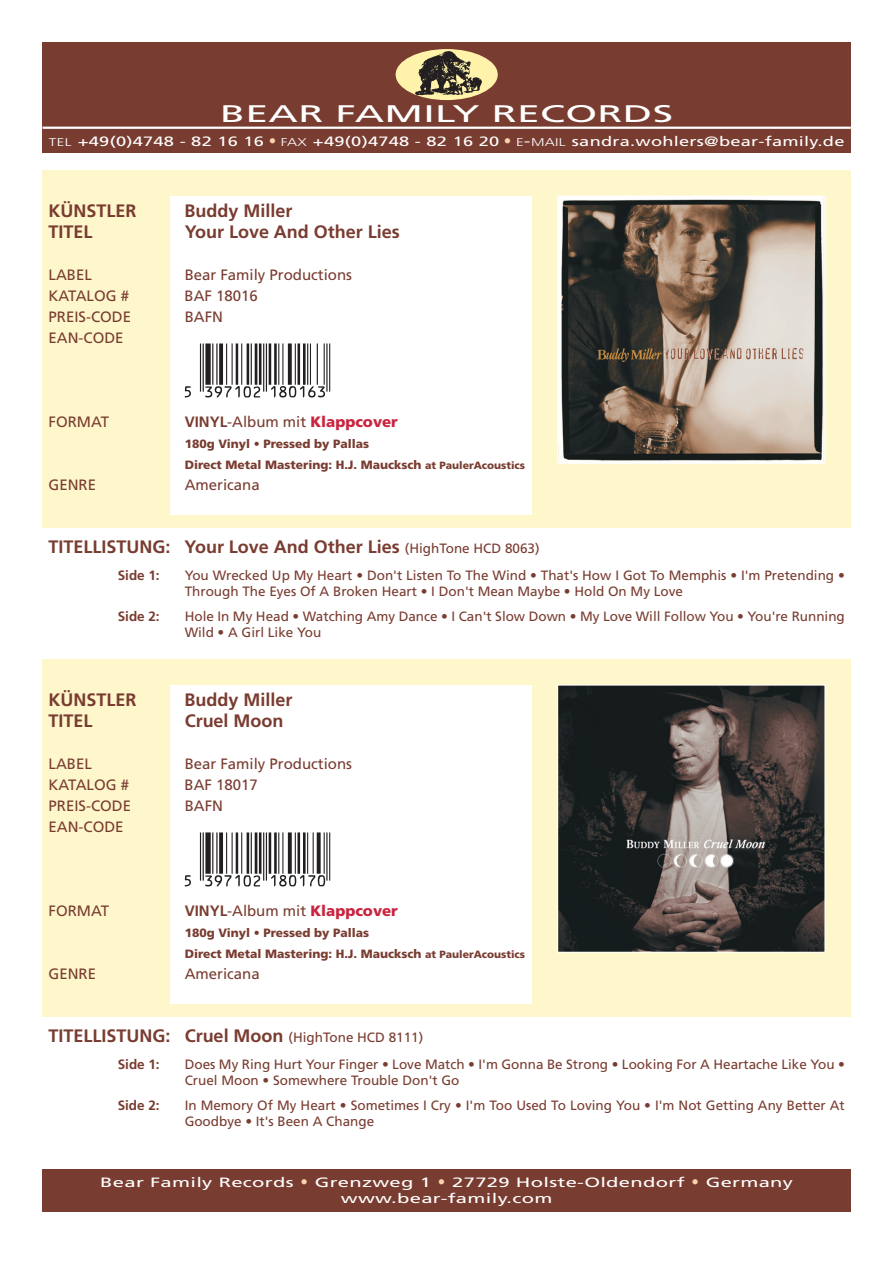
<style>
.page{position:relative;width:893px;height:1263px;background:#fff}
.page>*{position:absolute;margin:0;border:0;box-sizing:border-box;transform-origin:0 0}
.t1{font:108px "UPC Half Narrow";color:#231f20}
.t2{font:24px "Frutiger";letter-spacing:.01em;color:#fff;scale:1.7 1}
.t3{font:700 18px "Frutiger";color:#793c30}
.t4{font:15px "Frutiger";color:#793c30}
.t5{font:900 15px "Frutiger";color:#c9243f}
.t6{font:13.5px/16.2px "Frutiger";color:#793c30}
.t7{font:13.5px "Frutiger";letter-spacing:.015em;color:#fff;scale:1.35 1}
.t8{font:13.5px/16.5px "Frutiger";letter-spacing:.015em;color:#fff;text-align:center;scale:1.5 1}
.t9{font:700 13.5px "Frutiger";color:#793c30}
.t10{font:900 12px/21px "Frutiger";color:#793c30}
.s1{font-weight:300;font-size:11.25px}
.s2{font-weight:300;font-size:15px;color:#fdd1ad}
.s3{font-weight:300;font-size:15px}
.s4{font-weight:700;color:#793c30}
.s5{font-weight:400;color:#793c30}
.s6{font-size:10.5px}
.s7{font-weight:400;font-size:13.5px}
</style>
<div class="page">
<div style="left:43px;top:43px;width:807px;height:110px;background:#793c30"></div>
<div style="left:43px;top:1169px;width:807px;height:43px;background:#793c30"></div>
<div style="left:43px;top:170px;width:807px;height:357px;background:#fff7cc"></div>
<div style="left:43px;top:659px;width:807px;height:357px;background:#fff7cc"></div>
<div style="left:395px;top:49px;width:102px;height:51px;background:#fff3ac;border-radius:50%"></div>
<img style="left:413px;top:49px;width:69px;height:49px">
<hr style="left:43px;top:127px;width:807px;height:2px;background:#fff">
<div style="left:170px;top:196px;width:361px;height:319px;background:#fff"></div>
<img style="left:559px;top:198px;width:264px;height:264px">
<div style="left:557px;top:196px;width:268px;height:268px;border:1px solid #fff"></div>
<div style="left:170px;top:685px;width:361px;height:319px;background:#fff"></div>
<img style="left:559px;top:687px;width:264px;height:264px">
<div style="left:557px;top:685px;width:268px;height:268px;border:1px solid #fff"></div>
<h2 class="t2" style="left:220px;top:103px;width:268px">BEAR FAMILY RECORDS</h2>
<p class="t7" style="left:49px;top:135px;width:590px"><span class="s1">TEL</span> +49(0)4748 - 82 16 16 <span class="s2">•</span> <span class="s1">FAX</span> +49(0)4748 - 82 16 20 <span class="s2">•</span> <span class="s1">E</span><span class="s3">-</span><span class="s1">MAIL</span> sandra.wohlers@bear-family.de</p>
<h3 class="t3" style="left:49px;top:204px;width:89px">KÜNSTLER</h3>
<h3 class="t3" style="left:185px;top:204px;width:109px">Buddy Miller</h3>
<h3 class="t3" style="left:49px;top:225px;width:45px">TITEL</h3>
<h3 class="t3" style="left:185px;top:225px;width:217px">Your Love And Other Lies</h3>
<p class="t4" style="left:49px;top:269px;width:45px">LABEL</p>
<p class="t4" style="left:185px;top:269px;width:169px">Bear Family Productions</p>
<p class="t4" style="left:49px;top:290px;width:82px">KATALOG #</p>
<p class="t4" style="left:185px;top:290px;width:75px">BAF 18016</p>
<p class="t4" style="left:49px;top:311px;width:84px">PREIS-CODE</p>
<p class="t4" style="left:185px;top:311px;width:40px">BAFN</p>
<p class="t4" style="left:49px;top:332px;width:76px">EAN-CODE</p>
<h1 class="t1" style="left:185px;top:297px;width:157px">ÇxDTRBAMy180163z</h1>
<p class="t4" style="left:49px;top:416px;width:62px">FORMAT</p>
<p class="t5" style="left:185px;top:416px;width:215px"><span class="s4">VINYL</span><span class="s5">-Album mit</span> Klappcover</p>
<p class="t10" style="left:185px;top:434px;width:342px">180g Vinyl • Pressed by Pallas<br>Direct Metal Mastering: H.J. Maucksch <span class="s6">at PaulerAcoustics</span></p>
<p class="t4" style="left:49px;top:479px;width:49px">GENRE</p>
<p class="t4" style="left:185px;top:479px;width:76px">Americana</p>
<h3 class="t3" style="left:49px;top:539px;width:492px">TITELLISTUNG: Your Love And Other Lies <span class="s7">(HighTone HCD 8063)</span></h3>
<p class="t9" style="left:118px;top:569px;width:43px">Side 1:</p>
<p class="t6" style="left:185px;top:567px;width:661px">You Wrecked Up My Heart • Don't Listen To The Wind • That's How I Got To Memphis • I'm Pretending •<br>Through The Eyes Of A Broken Heart • I Don't Mean Maybe • Hold On My Love</p>
<p class="t9" style="left:118px;top:610px;width:43px">Side 2:</p>
<p class="t6" style="left:185px;top:608px;width:661px">Hole In My Head • Watching Amy Dance • I Can't Slow Down • My Love Will Follow You • You're Running<br>Wild • A Girl Like You</p>
<h3 class="t3" style="left:49px;top:693px;width:89px">KÜNSTLER</h3>
<h3 class="t3" style="left:185px;top:693px;width:109px">Buddy Miller</h3>
<h3 class="t3" style="left:49px;top:714px;width:45px">TITEL</h3>
<h3 class="t3" style="left:185px;top:714px;width:100px">Cruel Moon</h3>
<p class="t4" style="left:49px;top:758px;width:45px">LABEL</p>
<p class="t4" style="left:185px;top:758px;width:169px">Bear Family Productions</p>
<p class="t4" style="left:49px;top:779px;width:82px">KATALOG #</p>
<p class="t4" style="left:185px;top:779px;width:75px">BAF 18017</p>
<p class="t4" style="left:49px;top:800px;width:84px">PREIS-CODE</p>
<p class="t4" style="left:185px;top:800px;width:40px">BAFN</p>
<p class="t4" style="left:49px;top:821px;width:76px">EAN-CODE</p>
<h1 class="t1" style="left:185px;top:786px;width:157px">ÇxDTRBAMy180170z</h1>
<p class="t4" style="left:49px;top:905px;width:62px">FORMAT</p>
<p class="t5" style="left:185px;top:905px;width:215px"><span class="s4">VINYL</span><span class="s5">-Album mit</span> Klappcover</p>
<p class="t10" style="left:185px;top:923px;width:342px">180g Vinyl • Pressed by Pallas<br>Direct Metal Mastering: H.J. Maucksch <span class="s6">at PaulerAcoustics</span></p>
<p class="t4" style="left:49px;top:968px;width:49px">GENRE</p>
<p class="t4" style="left:185px;top:968px;width:76px">Americana</p>
<h3 class="t3" style="left:49px;top:1028px;width:376px">TITELLISTUNG: Cruel Moon <span class="s7">(HighTone HCD 8111)</span></h3>
<p class="t9" style="left:118px;top:1058px;width:43px">Side 1:</p>
<p class="t6" style="left:185px;top:1056px;width:661px">Does My Ring Hurt Your Finger • Love Match • I'm Gonna Be Strong • Looking For A Heartache Like You •<br>Cruel Moon • Somewhere Trouble Don't Go</p>
<p class="t9" style="left:118px;top:1099px;width:43px">Side 2:</p>
<p class="t6" style="left:185px;top:1097px;width:661px">In Memory Of My Heart • Sometimes I Cry • I'm Too Used To Loving You • I'm Not Getting Any Better At<br>Goodbye • It's Been A Change</p>
<p class="t8" style="left:100px;top:1174px;width:463px">Bear Family Records <span class="s2">•</span> Grenzweg 1 <span class="s2">•</span> 27729 Holste-Oldendorf <span class="s2">•</span> Germany www.bear-family.com</p>
</div>
